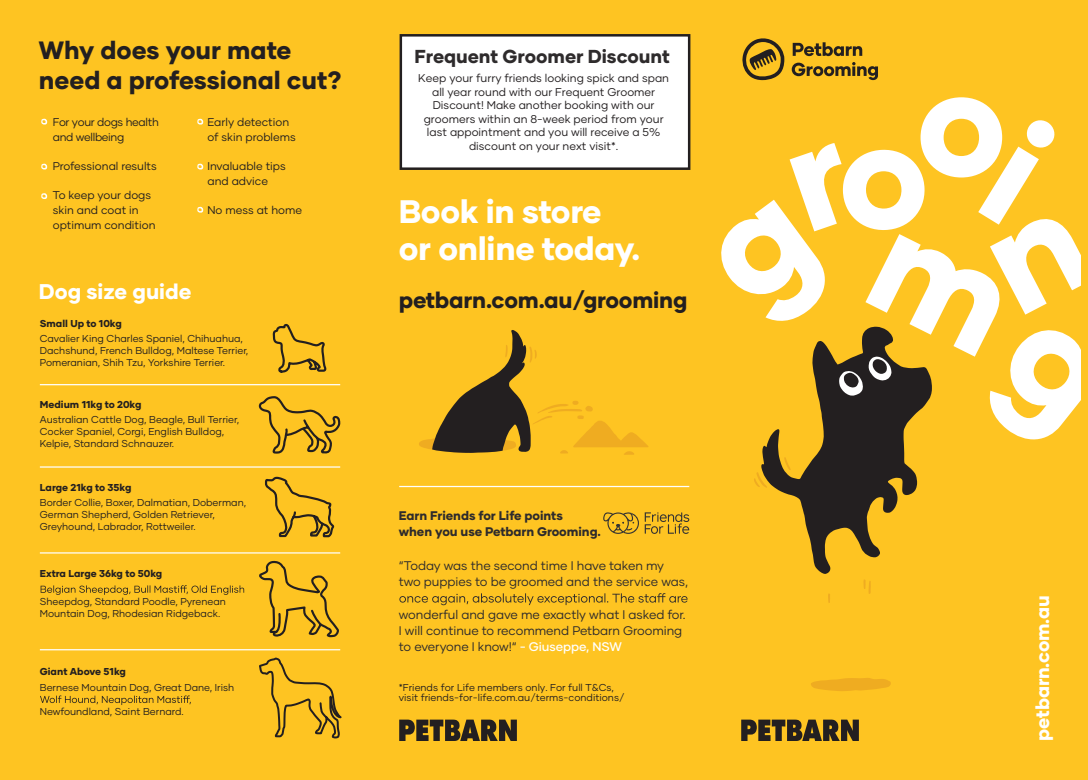
<style>
.page{position:relative;width:1088px;height:780px;background:#fec422}
.page>*{position:absolute;margin:0;border:0;box-sizing:border-box;transform-origin:0 0}
.t1{font:800 32.5px/36.2px "Gilmer";letter-spacing:-.01em;color:#fff}
.t2{font:800 25px/30px "Gilmer";color:#231f20}
.t3{font:800 22.5px "Gilmer";letter-spacing:-.01em;color:#231f20}
.t4{font:800 21.25px "Gilmer";color:#fff}
.t5{font:800 18.75px "Gilmer";letter-spacing:-.005em;color:#2e2b2c}
.t6{font:800 18.75px "Gilmer";letter-spacing:-.01em;color:#fff}
.t7{font:12.5px/16.2px "Gilmer";letter-spacing:-.005em;color:#2e2b2c}
.t8{font:800 12.5px/16.2px "Gilmer";letter-spacing:-.005em;color:#2e2b2c}
.t9{font:11.25px/13.5px "Gilmer";color:#231f20}
.t10{font:11.25px/15px "Gilmer";letter-spacing:-.025em;color:#231f20}
.t11{font:10px/12px "Gilmer";color:#231f20}
.t12{font:800 10px "Gilmer";color:#231f20}
.s1{font-weight:500;color:#fff}
</style>
<div class="page">
<svg style="left:41px;top:585px;width:203px;height:10px"></svg>
<svg style="left:40px;top:695px;width:151px;height:10px"></svg>
<hr style="left:40px;top:384px;width:300px;height:1px;background:#fff">
<hr style="left:40px;top:466px;width:300px;height:1px;background:#fff">
<hr style="left:40px;top:552px;width:300px;height:1px;background:#fff">
<hr style="left:40px;top:649px;width:300px;height:1px;background:#fff">
<svg style="left:419px;top:330px;width:229px;height:125px"></svg>
<svg style="left:257px;top:323px;width:85px;height:416px"></svg>
<svg style="left:41px;top:119px;width:6px;height:5px"></svg>
<svg style="left:41px;top:163px;width:6px;height:6px"></svg>
<svg style="left:41px;top:193px;width:6px;height:6px"></svg>
<svg style="left:197px;top:119px;width:6px;height:6px"></svg>
<svg style="left:197px;top:163px;width:6px;height:6px"></svg>
<svg style="left:197px;top:207px;width:6px;height:6px"></svg>
<svg style="left:399px;top:593px;width:288px;height:12px"></svg>
<hr style="left:399px;top:486px;width:290px;height:1px;background:#fff">
<svg style="left:742px;top:38px;width:136px;height:42px"></svg>
<svg style="left:741px;top:719px;width:118px;height:22px"></svg>
<svg style="left:399px;top:719px;width:118px;height:22px"></svg>
<svg style="left:645px;top:512px;width:44px;height:22px"></svg>
<svg style="left:603px;top:512px;width:36px;height:22px"></svg>
<svg style="left:811px;top:678px;width:80px;height:13px"></svg>
<svg style="left:761px;top:444px;width:157px;height:130px"></svg>
<svg style="left:784px;top:457px;width:7px;height:13px"></svg>
<svg style="left:754px;top:472px;width:13px;height:15px"></svg>
<svg style="left:863px;top:579px;width:8px;height:15px"></svg>
<svg style="left:828px;top:594px;width:2px;height:9px"></svg>
<div style="left:400px;top:34px;width:290px;height:136px;background:#fff;border:2px solid #231f20"></div>
<svg style="left:721px;top:97px;width:360px;height:347px"></svg>
<h2 class="t2" style="left:39px;top:35px;width:304px">Why does your mate need a professional cut?</h2>
<p class="t10" style="left:53px;top:114px;width:108px">For your dogs health and wellbeing</p>
<p class="t9" style="left:53px;top:159px;width:106px">Professional results</p>
<p class="t9" style="left:53px;top:187px;width:104px;line-height:15px">To keep your dogs skin and coat in optimum condition</p>
<p class="t9" style="left:207px;top:114px;width:90px;line-height:15px">Early detection of skin problems</p>
<p class="t9" style="left:207px;top:158px;width:80px;line-height:15px">Invaluable tips and advice</p>
<p class="t9" style="left:207px;top:203px;width:96px">No mess at home</p>
<h3 class="t4" style="left:39px;top:278px;width:154px">Dog size guide</h3>
<p class="t12" style="left:40px;top:317px;width:83px">Small Up to 10kg</p>
<p class="t11" style="left:40px;top:333px;width:210px">Cavalier King Charles Spaniel, Chihuahua,<br>Dachshund, French Bulldog, Maltese Terrier,<br>Pomeranian, Shih Tzu, Yorkshire Terrier.</p>
<p class="t12" style="left:40px;top:398px;width:103px">Medium 11kg to 20kg</p>
<p class="t11" style="left:40px;top:414px;width:201px">Australian Cattle Dog, Beagle, Bull Terrier,<br>Cocker Spaniel, Corgi, English Bulldog,<br>Kelpie, Standard Schnauzer.</p>
<p class="t12" style="left:40px;top:481px;width:93px">Large 21kg to 35kg</p>
<p class="t11" style="left:40px;top:496px;width:208px">Border Collie, Boxer, Dalmatian, Doberman,<br>German Shepherd, Golden Retriever,<br>Greyhound, Labrador, Rottweiler.</p>
<p class="t12" style="left:40px;top:567px;width:124px">Extra Large 36kg to 50kg</p>
<p class="t11" style="left:40px;top:595px;width:187px">Sheepdog, Standard Poodle, Pyrenean<br>Mountain Dog, Rhodesian Ridgeback.</p>
<p class="t12" style="left:40px;top:665px;width:87px">Giant Above 51kg</p>
<p class="t11" style="left:40px;top:681px;width:196px">Bernese Mountain Dog, Great Dane, Irish</p>
<p class="t11" style="left:40px;top:705px;width:145px">Newfoundland, Saint Bernard.</p>
<h3 class="t5" style="left:415px;top:44px;width:257px">Frequent Groomer Discount</h3>
<p class="t9" style="left:418px;top:71px;width:252px;text-align:center">Keep your furry friends looking spick and span all year round with our Frequent Groomer Discount! Make another booking with our groomers within an 8-week period from your last appointment and you will receive a 5% discount on your next visit*.</p>
<h1 class="t1" style="left:399px;top:193px;width:243px">Book in store or online today.</h1>
<h3 class="t3" style="left:399px;top:285px;width:290px">petbarn.com.au/grooming</h3>
<p class="t8" style="left:399px;top:507px;width:204px">Earn Friends for Life points<br>when you use Petbarn Grooming.</p>
<p class="t7" style="left:399px;top:557px;width:291px">“Today was the second time I have taken my two puppies to be groomed and the service was,</p>
<p class="t7" style="left:399px;top:606px;width:288px">wonderful and gave me exactly what I asked for.<br>I will continue to recommend Petbarn Grooming to everyone I know!“ <span class="s1">- Giuseppe, NSW</span></p>
<p class="t11" style="left:399px;top:682px;width:227px;line-height:10px">*Friends for Life members only. For full T&amp;Cs, visit friends-for-life.com.au/terms-conditions/</p>
<h3 class="t6" style="left:1030px;top:740px;width:146px;rotate:-90deg">petbarn.com.au</h3>
</div>
